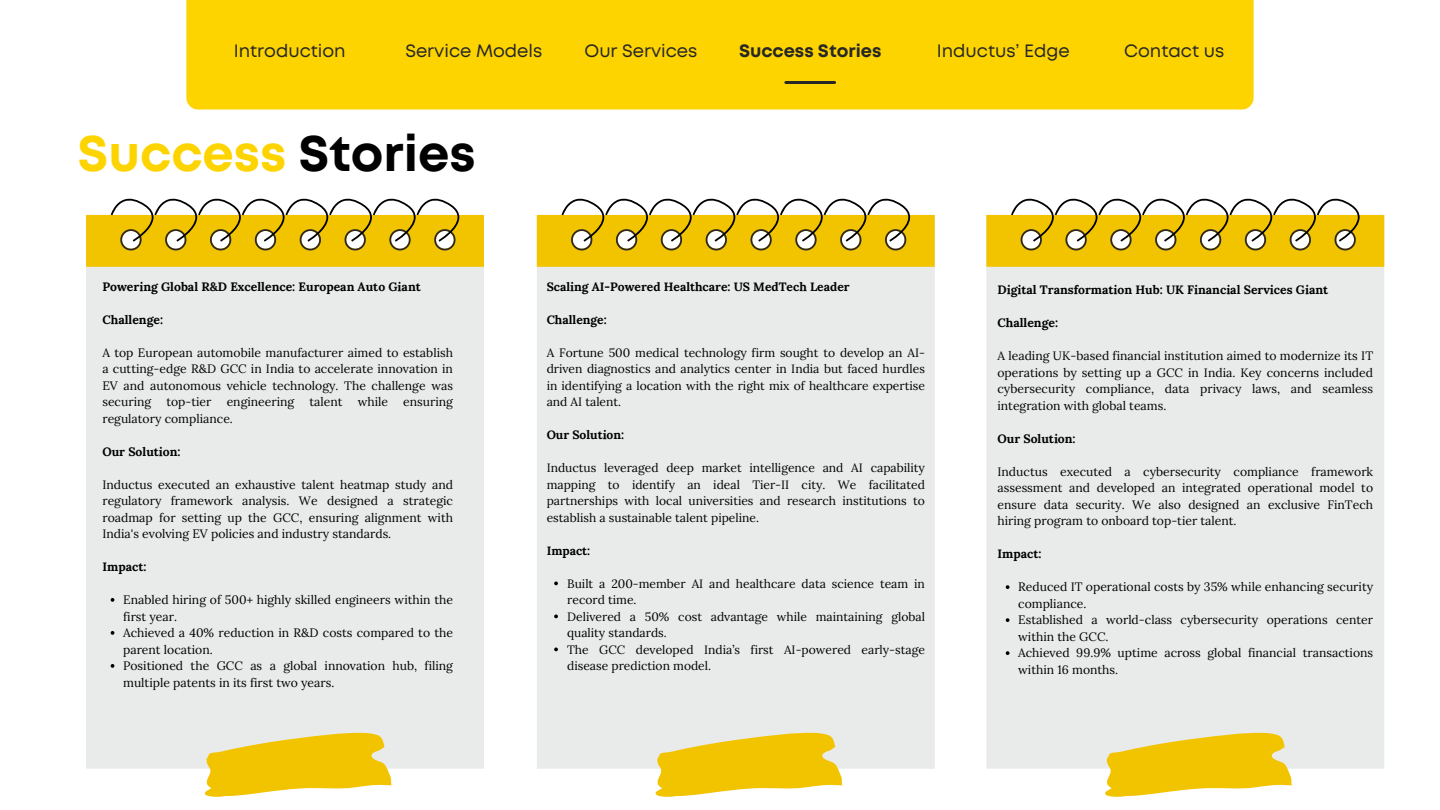
<style>
.page{position:relative;width:1440px;height:810px;background:#fff}
.page>*{position:absolute;margin:0;border:0;box-sizing:border-box;transform-origin:0 0}
.t1{font:700 50px "Mont";color:#fdd400}
.t2{font:17.9px "Mont";color:#272727}
.t3{font:700 17.9px "Mont";color:#272727}
.t4{font:12.2px/16.5px "Lora";color:#000}
.t5{font:700 12.2px "Lora";color:#000}
.t6{font:12.1px/16.5px "Lora";color:#000}
.t7{font:700 12.1px "Lora";color:#000}
.s1{color:#000}
</style>
<div class="page">
<div style="left:186px;top:0;width:1068px;height:110px;background:#fdd400"></div>
<div style="left:86px;top:267px;width:398px;height:502px;background:#e9eaea"></div>
<svg style="left:200px;top:732px;width:192px;height:65px;background:#f2d147"></svg>
<svg style="left:86px;top:198px;width:398px;height:69px"></svg>
<svg style="left:111px;top:598px;width:3px;height:4px"></svg>
<svg style="left:111px;top:631px;width:3px;height:4px"></svg>
<svg style="left:111px;top:664px;width:3px;height:4px"></svg>
<div style="left:537px;top:267px;width:398px;height:502px;background:#e9eaea"></div>
<svg style="left:651px;top:732px;width:191px;height:65px;background:#f1d146"></svg>
<svg style="left:537px;top:198px;width:398px;height:69px"></svg>
<svg style="left:554px;top:582px;width:4px;height:3px"></svg>
<svg style="left:554px;top:615px;width:4px;height:3px"></svg>
<svg style="left:554px;top:648px;width:4px;height:3px"></svg>
<div style="left:986px;top:267px;width:398px;height:502px;background:#e9eaea"></div>
<svg style="left:1101px;top:732px;width:191px;height:65px;background:#f1d146"></svg>
<svg style="left:986px;top:198px;width:398px;height:69px"></svg>
<svg style="left:1006px;top:585px;width:3px;height:4px"></svg>
<svg style="left:1006px;top:618px;width:3px;height:4px"></svg>
<svg style="left:1006px;top:651px;width:3px;height:4px"></svg>
<hr style="left:786px;top:81px;width:49px;height:3px;background:#272727">
<h2 class="t2" style="left:222px;top:44px;width:113px">Introduction</h2>
<h3 class="t2" style="left:393px;top:44px;width:139px">Service Models</h3>
<h3 class="t2" style="left:585px;top:44px;width:114px">Our Services</h3>
<h3 class="t3" style="left:739px;top:44px;width:144px">Success Stories</h3>
<h2 class="t2" style="left:937px;top:44px;width:134px">Inductus’ Edge</h2>
<p class="t2" style="left:1124px;top:44px;width:101px">Contact us</p>
<h4 class="t2" style="left:234px;top:44px;width:113px">Introduction</h4>
<p class="t2" style="left:405px;top:44px;width:139px">Service Models</p>
<h3 class="t1" style="left:78px;top:135px;width:400px">Success <span class="s1">Stories</span></h3>
<p class="t5" style="left:102px;top:278px;width:320px">Powering Global R&amp;D Excellence: European Auto Giant</p>
<h3 class="t5" style="left:102px;top:311px;width:62px">Challenge:</h3>
<h3 class="t4" style="left:102px;top:344px;width:352px;text-align:justify">A top European automobile manufacturer aimed to establish a cutting-edge R&amp;D GCC in India to accelerate innovation in EV and autonomous vehicle technology. The challenge was securing top-tier engineering talent while ensuring regulatory compliance.</h3>
<h1 class="t5" style="left:102px;top:443px;width:80px">Our Solution:</h1>
<p class="t4" style="left:102px;top:476px;width:352px;text-align:justify">Inductus executed an exhaustive talent heatmap study and regulatory framework analysis. We designed a strategic roadmap for setting up the GCC, ensuring alignment with India's evolving EV policies and industry standards.</p>
<h4 class="t5" style="left:102px;top:559px;width:46px">Impact:</h4>
<h4 class="t4" style="left:123px;top:591px;width:331px">Enabled hiring of 500+ highly skilled engineers within the first year.</h4>
<p class="t4" style="left:123px;top:624px;width:331px">Achieved a 40% reduction in R&amp;D costs compared to the parent location.</p>
<h4 class="t4" style="left:123px;top:657px;width:331px">Positioned the GCC as a global innovation hub, filing multiple patents in its first two years.</h4>
<p class="t7" style="left:547px;top:278px;width:304px">Scaling AI-Powered Healthcare: US MedTech Leader</p>
<h4 class="t7" style="left:547px;top:311px;width:62px">Challenge:</h4>
<p class="t6" style="left:547px;top:344px;width:380px;text-align:justify">A Fortune 500 medical technology firm sought to develop an AI&shy;driven diagnostics and analytics center in India but faced hurdles in identifying a location with the right mix of healthcare expertise and AI talent.</p>
<p class="t7" style="left:547px;top:427px;width:79px">Our Solution:</p>
<p class="t6" style="left:547px;top:459px;width:380px;text-align:justify">Inductus leveraged deep market intelligence and AI capability mapping to identify an ideal Tier-II city. We facilitated partnerships with local universities and research institutions to establish a sustainable talent pipeline.</p>
<p class="t7" style="left:547px;top:542px;width:45px">Impact:</p>
<p class="t6" style="left:567px;top:575px;width:359px">Built a 200-member AI and healthcare data science team in record time.</p>
<h4 class="t6" style="left:567px;top:608px;width:359px">Delivered a 50% cost advantage while maintaining global quality standards.</h4>
<h4 class="t6" style="left:567px;top:641px;width:359px">The GCC developed India’s first AI-powered early-stage disease prediction model.</h4>
<p class="t5" style="left:997px;top:282px;width:332px">Digital Transformation Hub: UK Financial Services Giant</p>
<h4 class="t5" style="left:997px;top:315px;width:62px">Challenge:</h4>
<p class="t4" style="left:997px;top:348px;width:377px;text-align:justify">A leading UK-based financial institution aimed to modernize its IT operations by setting up a GCC in India. Key concerns included cybersecurity compliance, data privacy laws, and seamless integration with global teams.</p>
<h4 class="t5" style="left:997px;top:430px;width:80px">Our Solution:</h4>
<p class="t4" style="left:997px;top:463px;width:377px;text-align:justify">Inductus executed a cybersecurity compliance framework assessment and developed an integrated operational model to ensure data security. We also designed an exclusive FinTech hiring program to onboard top-tier talent.</p>
<p class="t5" style="left:997px;top:546px;width:46px">Impact:</p>
<p class="t4" style="left:1018px;top:579px;width:356px">Reduced IT operational costs by 35% while enhancing security compliance.</p>
<p class="t4" style="left:1018px;top:612px;width:356px">Established a world-class cybersecurity operations center within the GCC.</p>
<h4 class="t4" style="left:1018px;top:645px;width:356px">Achieved 99.9% uptime across global financial transactions within 16 months.</h4>
</div>
